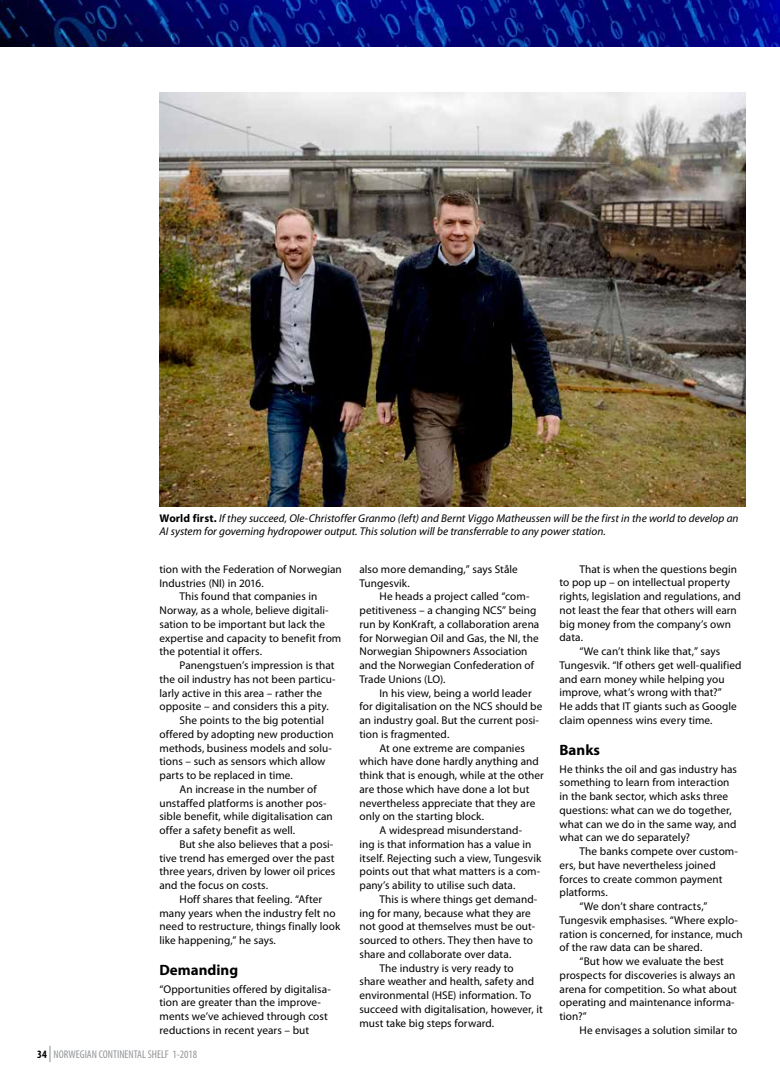
<style>
.page{position:relative;width:780px;height:1088px;background:#fff}
.page>*{position:absolute;margin:0;border:0;box-sizing:border-box;transform-origin:0 0}
.t1{font:700 15px "Myriad Pro";color:#000}
.t2{font:11.25px/13.8px "Myriad Pro";letter-spacing:.005em;color:#000}
.t3{font:italic 11.25px/12.5px "Myriad Pro";color:#000}
.t4{font:condensed 11.25px "Myriad Pro";color:#939598}
.s1{font-weight:700;font-style:normal}
.s2{font-weight:700;color:#000}
.s3{font-size:16.25px}
</style>
<div class="page">
<img style="left:159px;top:92px;width:587px;height:415px">
<img style="left:0;top:0;width:780px;height:46px">
<p class="t3" style="left:159px;top:512px;width:580px"><span class="s1">World first.</span> If they succeed, Ole-Christoffer Granmo (left) and Bernt Viggo Matheussen will be the first in the world to develop an<br>AI system for governing hydropower output. This solution will be transferrable to any power station.</p>
<p class="t2" style="left:159px;top:562px;width:184px">tion with the Federation of Norwegian</p>
<p class="t2" style="left:159px;top:576px;width:106px">Industries (NI) in 2016.</p>
<p class="t2" style="left:179px;top:590px;width:139px">This found that companies in</p>
<p class="t2" style="left:159px;top:604px;width:171px">Norway, as a whole, believe digitali-</p>
<p class="t2" style="left:159px;top:617px;width:167px">sation to be important but lack the</p>
<p class="t2" style="left:159px;top:631px;width:183px">expertise and capacity to benefit from</p>
<p class="t2" style="left:159px;top:645px;width:104px">the potential it offers.</p>
<p class="t2" style="left:179px;top:659px;width:156px">Panengstuen’s impression is that</p>
<p class="t2" style="left:159px;top:672px;width:178px">the oil industry has not been particu-</p>
<p class="t2" style="left:159px;top:686px;width:164px">larly active in this area – rather the</p>
<p class="t2" style="left:159px;top:700px;width:171px">opposite – and considers this a pity.</p>
<p class="t2" style="left:179px;top:714px;width:146px">She points to the big potential</p>
<p class="t2" style="left:159px;top:727px;width:176px">offered by adopting new production</p>
<p class="t2" style="left:159px;top:741px;width:174px">methods, business models and solu-</p>
<p class="t2" style="left:159px;top:755px;width:167px">tions – such as sensors which allow</p>
<p class="t2" style="left:159px;top:768px;width:135px">parts to be replaced in time.</p>
<p class="t2" style="left:179px;top:782px;width:139px">An increase in the number of</p>
<p class="t2" style="left:159px;top:796px;width:168px">unstaffed platforms is another pos-</p>
<p class="t2" style="left:159px;top:810px;width:175px">sible benefit, while digitalisation can</p>
<p class="t2" style="left:159px;top:823px;width:137px">offer a safety benefit as well.</p>
<p class="t2" style="left:179px;top:837px;width:155px">But she also believes that a posi-</p>
<p class="t2" style="left:159px;top:851px;width:176px">tive trend has emerged over the past</p>
<p class="t2" style="left:159px;top:865px;width:177px">three years, driven by lower oil prices</p>
<p class="t2" style="left:159px;top:878px;width:110px">and the focus on costs.</p>
<p class="t2" style="left:179px;top:892px;width:144px">Hoff shares that feeling. “After</p>
<p class="t2" style="left:159px;top:906px;width:178px">many years when the industry felt no</p>
<p class="t2" style="left:159px;top:920px;width:182px">need to restructure, things finally look</p>
<p class="t2" style="left:159px;top:933px;width:118px">like happening,” he says.</p>
<h1 class="t1" style="left:159px;top:962px;width:80px">Demanding</h1>
<p class="t2" style="left:159px;top:982px;width:173px">“Opportunities offered by digitalisa&shy;tion are greater than the improve&shy;ments we’ve achieved through cost reductions in recent years – but</p>
<p class="t4" style="left:37px;top:1048px;width:161px"><span class="s2">34</span> <span class="s3">|</span> NORWEGIAN CONTINENTAL SHELF 1-2018</p>
<p class="t2" style="left:359px;top:562px;width:160px">also more demanding,” says Ståle<br>Tungesvik.</p>
<p class="t2" style="left:359px;top:590px;width:181px;text-indent:20px">He heads a project called “com&shy;petitiveness – a changing NCS” being run by KonKraft, a collaboration arena for Norwegian Oil and Gas, the NI, the Norwegian Shipowners Association and the Norwegian Confederation of Trade Unions (LO).</p>
<p class="t2" style="left:379px;top:686px;width:154px">In his view, being a world leader</p>
<p class="t2" style="left:359px;top:700px;width:184px">for digitalisation on the NCS should be</p>
<p class="t2" style="left:359px;top:713px;width:181px">an industry goal. But the current posi-</p>
<p class="t2" style="left:359px;top:727px;width:91px">tion is fragmented.</p>
<p class="t2" style="left:379px;top:741px;width:147px">At one extreme are companies</p>
<p class="t2" style="left:359px;top:755px;width:181px">which have done hardly anything and</p>
<p class="t2" style="left:359px;top:768px;width:186px">think that is enough, while at the other</p>
<p class="t2" style="left:359px;top:782px;width:171px">are those which have done a lot but</p>
<p class="t2" style="left:359px;top:796px;width:177px">nevertheless appreciate that they are</p>
<p class="t2" style="left:359px;top:810px;width:126px">only on the starting block.</p>
<p class="t2" style="left:379px;top:823px;width:144px">A widespread misunderstand-</p>
<p class="t2" style="left:359px;top:837px;width:173px">ing is that information has a value in</p>
<p class="t2" style="left:359px;top:851px;width:183px">itself. Rejecting such a view, Tungesvik</p>
<p class="t2" style="left:359px;top:865px;width:182px">points out that what matters is a com-</p>
<p class="t2" style="left:359px;top:878px;width:157px">pany’s ability to utilise such data.</p>
<p class="t2" style="left:379px;top:892px;width:159px">This is where things get demand-</p>
<p class="t2" style="left:359px;top:906px;width:173px">ing for many, because what they are</p>
<p class="t2" style="left:359px;top:920px;width:177px">not good at themselves must be out-</p>
<p class="t2" style="left:359px;top:933px;width:175px">sourced to others. They then have to</p>
<p class="t2" style="left:359px;top:947px;width:153px">share and collaborate over data.</p>
<p class="t2" style="left:379px;top:961px;width:135px">The industry is very ready to</p>
<p class="t2" style="left:359px;top:975px;width:176px">share weather and health, safety and</p>
<p class="t2" style="left:359px;top:988px;width:173px">environmental (HSE) information. To</p>
<p class="t2" style="left:359px;top:1002px;width:185px">succeed with digitalisation, however, it</p>
<p class="t2" style="left:359px;top:1016px;width:136px">must take big steps forward.</p>
<p class="t2" style="left:579px;top:562px;width:159px">That is when the questions begin</p>
<p class="t2" style="left:559px;top:576px;width:172px">to pop up – on intellectual property</p>
<p class="t2" style="left:559px;top:590px;width:183px">rights, legislation and regulations, and</p>
<p class="t2" style="left:559px;top:603px;width:179px">not least the fear that others will earn</p>
<p class="t2" style="left:559px;top:617px;width:173px">big money from the company’s own</p>
<p class="t2" style="left:559px;top:631px;width:25px">data.</p>
<p class="t2" style="left:579px;top:645px;width:142px">“We can’t think like that,” says</p>
<p class="t2" style="left:559px;top:658px;width:183px">Tungesvik. “If others get well-qualified</p>
<p class="t2" style="left:559px;top:672px;width:167px">and earn money while helping you</p>
<p class="t2" style="left:559px;top:686px;width:164px">improve, what’s wrong with that?”</p>
<p class="t2" style="left:559px;top:700px;width:179px">He adds that IT giants such as Google</p>
<p class="t2" style="left:559px;top:713px;width:154px">claim openness wins every time.</p>
<h1 class="t1" style="left:559px;top:742px;width:42px">Banks</h1>
<p class="t2" style="left:559px;top:762px;width:179px">He thinks the oil and gas industry has something to learn from interaction in the bank sector, which asks three questions: what can we do together, what can we do in the same way, and what can we do separately?</p>
<p class="t2" style="left:579px;top:845px;width:160px">The banks compete over custom-</p>
<p class="t2" style="left:559px;top:858px;width:158px">ers, but have nevertheless joined</p>
<p class="t2" style="left:559px;top:872px;width:164px">forces to create common payment</p>
<p class="t2" style="left:559px;top:886px;width:50px">platforms.</p>
<p class="t2" style="left:579px;top:900px;width:129px">“We don’t share contracts,”</p>
<p class="t2" style="left:559px;top:913px;width:180px">Tungesvik emphasises. “Where explo-</p>
<p class="t2" style="left:559px;top:927px;width:185px">ration is concerned, for instance, much</p>
<p class="t2" style="left:559px;top:941px;width:144px">of the raw data can be shared.</p>
<p class="t2" style="left:579px;top:955px;width:146px">“But how we evaluate the best</p>
<p class="t2" style="left:559px;top:968px;width:177px">prospects for discoveries is always an</p>
<p class="t2" style="left:559px;top:982px;width:179px">arena for competition. So what about</p>
<p class="t2" style="left:559px;top:996px;width:177px">operating and maintenance informa-</p>
<p class="t2" style="left:559px;top:1010px;width:29px">tion?”</p>
<p class="t2" style="left:579px;top:1023px;width:159px">He envisages a solution similar to</p>
</div>
